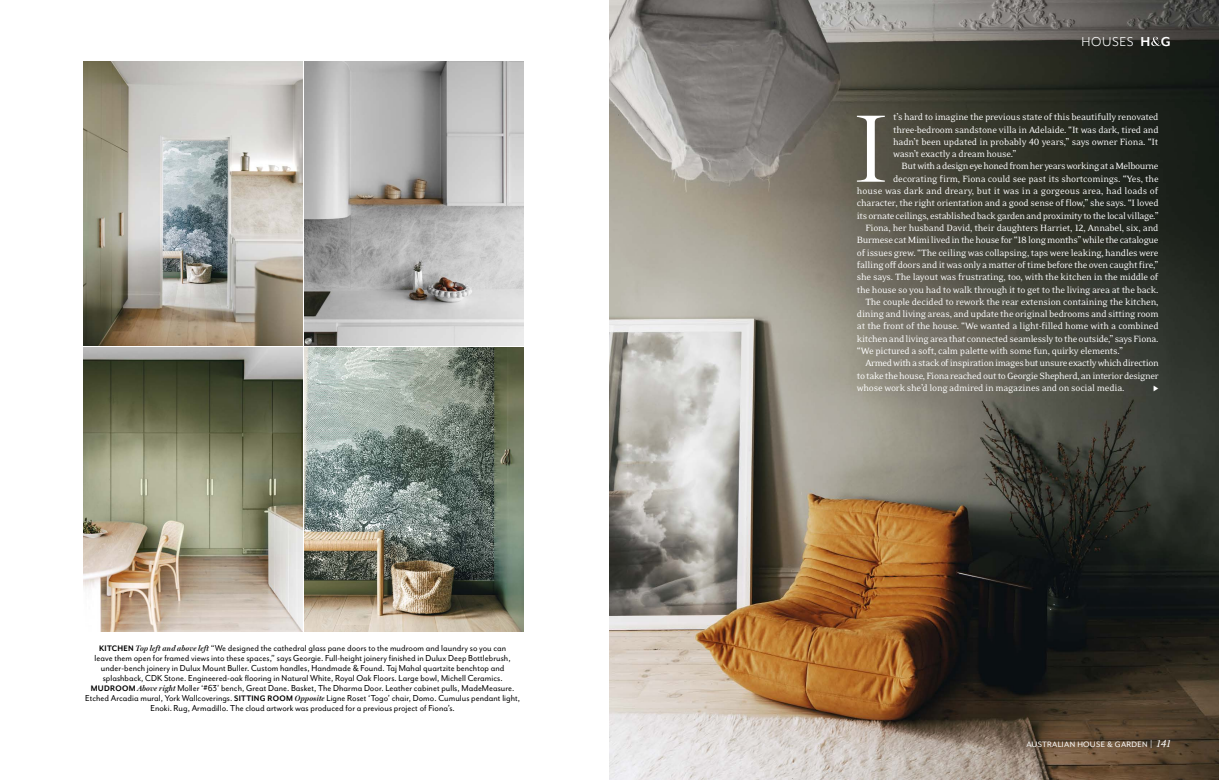
<style>
.page{position:relative;width:1219px;height:780px;background:#fff}
.page>*{position:absolute;margin:0;border:0;box-sizing:border-box;transform-origin:0 0}
.t1{font:300 96.6px "Miller Display";color:#fff}
.t2{font:14.8px "Mr Eaves San OT";letter-spacing:.04em;color:#fff}
.t3{font:10.4px/12.3px "Eidetic Neo OT";letter-spacing:-.025em;color:#fff;text-align:justify}
.t4{font:10.4px "Eidetic Neo OT";color:#fff}
.t5{font:10px/10px "Mr Eaves San OT";letter-spacing:.005em;color:#000;text-align:center;scale:.95 1}
.t6{font:9px "Mr Eaves Mod OT";letter-spacing:.03em;color:#fff}
.s1{font-weight:700;font-size:9.2px}
.s2{font-family:"Miller Display";font-weight:600;font-style:italic;font-size:8px}
.s3{font-family:"Mr Eaves Mod OT";font-weight:700;font-size:15px}
.s4{font-family:"Mr Eaves San OT";font-size:10.4px}
.s5{font-family:"Eidetic Neo OT";font-style:italic;font-size:11.4px}
</style>
<div class="page">
<img style="left:84px;top:62px;width:218px;height:283px">
<img style="left:304px;top:62px;width:219px;height:283px">
<img style="left:84px;top:347px;width:218px;height:284px">
<img style="left:304px;top:347px;width:219px;height:284px">
<img style="left:609px;top:0;width:610px;height:780px">
<svg style="left:1151px;top:37px;width:10px;height:9px"></svg>
<svg style="left:1154px;top:385px;width:4px;height:6px"></svg>
<p class="t5" style="left:85px;top:643px;width:459px"><span class="s1">KITCHEN</span> <span class="s2">Top left and above left</span> “We designed the cathedral glass pane doors to the mudroom and laundry so you can<br>leave them open for framed views into these spaces,” says Georgie. Full-height joinery finished in Dulux Deep Bottlebrush, under-bench joinery in Dulux Mount Buller. Custom handles, Handmade &amp; Found. Taj Mahal quartzite benchtop and splashback, CDK Stone. Engineered-oak flooring in Natural White, Royal Oak Floors. Large bowl, Michell Ceramics.<br><span class="s1">MUDROOM</span> <span class="s2">Above right</span> Moller ‘#63’ bench, Great Dane. Basket, The Dharma Door. Leather cabinet pulls, MadeMeasure.<br>Etched Arcadia mural, York Wallcoverings. <span class="s1">SITTING ROOM</span> <span class="s2">Opposite</span> Ligne Roset ‘Togo’ chair, Domo. Cumulus pendant light, Enoki. Rug, Armadillo. The cloud artwork was produced for a previous project of Fiona’s.</p>
<h2 class="t2" style="left:1082px;top:34px;width:91px">HOUSES <span class="s3">H G</span></h2>
<h1 class="t1" style="left:852px;top:90px;width:39px">I</h1>
<p class="t3" style="left:893px;top:111px;width:267px">t’s hard to imagine the previous state of this beautifully renovated three-bedroom sandstone villa in Adelaide. “It was dark, tired and hadn’t been updated in probably 40 years,” says owner Fiona. “It wasn’t exactly a dream house.”</p>
<p class="t3" style="left:902px;top:160px;width:258px">But with a design eye honed from her years working at a Melbourne</p>
<p class="t3" style="left:893px;top:173px;width:267px">decorating firm, Fiona could see past its shortcomings. “Yes, the</p>
<p class="t4" style="left:857px;top:186px;width:303px">house was dark and dreary, but it was in a gorgeous area, had loads of</p>
<p class="t3" style="left:857px;top:197px;width:303px">character, the right orientation and a good sense of flow,” she says. “I loved</p>
<p class="t3" style="left:857px;top:210px;width:303px">its ornate ceilings, established back garden and proximity to the local village.”</p>
<p class="t3" style="left:865px;top:222px;width:295px">Fiona, her husband David, their daughters Harriet, 12, Annabel, six, and</p>
<p class="t3" style="left:857px;top:234px;width:303px">Burmese cat Mimi lived in the house for “18 long months” while the catalogue</p>
<p class="t3" style="left:857px;top:246px;width:303px">of issues grew. “The ceiling was collapsing, taps were leaking, handles were</p>
<p class="t3" style="left:857px;top:259px;width:303px">falling off doors and it was only a matter of time before the oven caught fire,”</p>
<p class="t3" style="left:857px;top:271px;width:303px">she says. The layout was frustrating, too, with the kitchen in the middle of</p>
<p class="t3" style="left:857px;top:283px;width:303px">the house so you had to walk through it to get to the living area at the back.</p>
<p class="t3" style="left:865px;top:296px;width:295px">The couple decided to rework the rear extension containing the kitchen,</p>
<p class="t3" style="left:857px;top:308px;width:303px">dining and living areas, and update the original bedrooms and sitting room</p>
<p class="t3" style="left:857px;top:320px;width:303px">at the front of the house. “We wanted a light-filled home with a combined</p>
<p class="t3" style="left:857px;top:333px;width:303px">kitchen and living area that connected seamlessly to the outside,” says Fiona.</p>
<p class="t3" style="left:857px;top:345px;width:268px">“We pictured a soft, calm palette with some fun, quirky elements.”</p>
<p class="t3" style="left:865px;top:357px;width:295px">Armed with a stack of inspiration images but unsure exactly which direction</p>
<p class="t3" style="left:857px;top:369px;width:303px">to take the house, Fiona reached out to Georgie Shepherd, an interior designer</p>
<p class="t3" style="left:857px;top:382px;width:269px">whose work she’d long admired in magazines and on social media.</p>
<p class="t6" style="left:1026px;top:739px;width:146px">AUSTRALIAN HOUSE &amp; GARDEN <span class="s4">|</span> <span class="s5">141</span></p>
</div>
